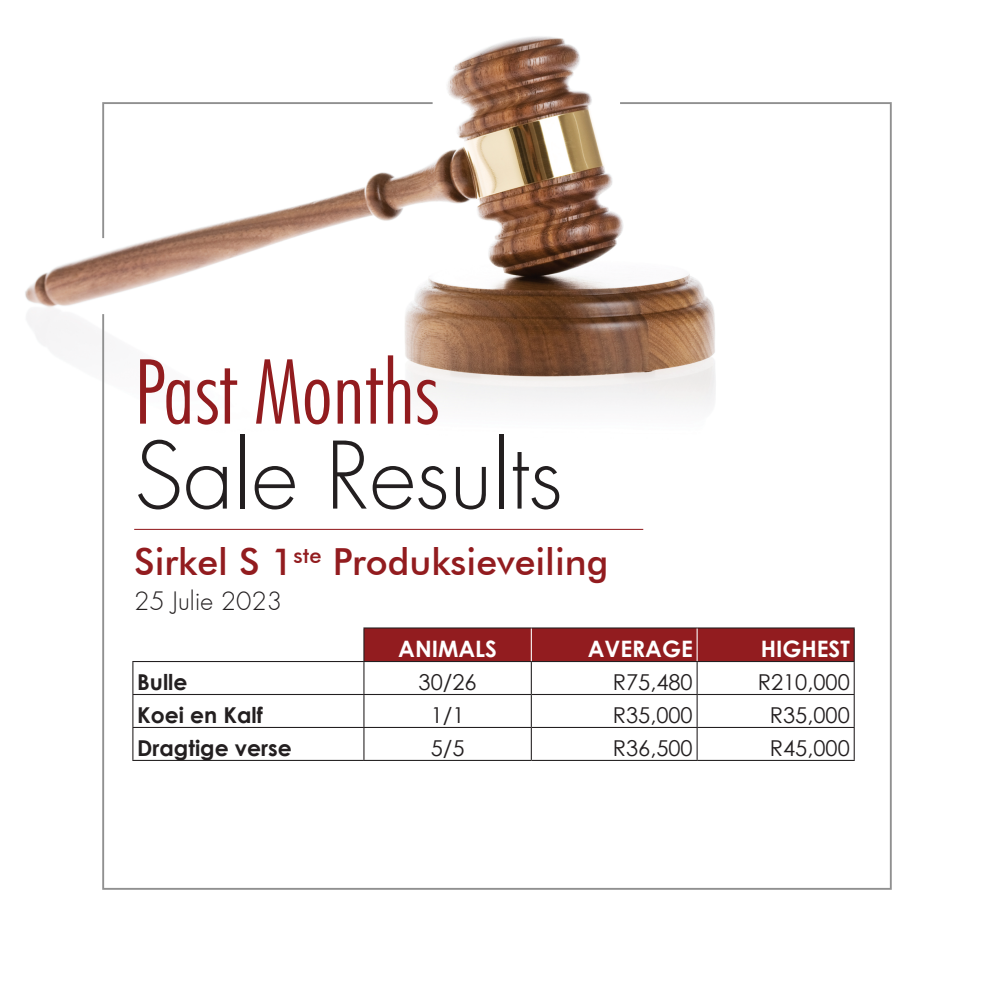
<style>
.page{position:relative;width:993px;height:993px;background:#fff}
.page>*{position:absolute;margin:0;border:0;box-sizing:border-box;transform-origin:0 0}
.t1{font:300 90.12px "Futura Std";color:#231f20}
.t2{font:300 condensed 90.12px "Futura BT";color:#921c1f}
.t3{font:500 37.27px "Futura BT";color:#921c1f}
.t4{font:300 24.76px "Futura";color:#231f20}
.t5{font:700 22.66px "Century Gothic";color:#fff}
.t6{font:21.88px "Century Gothic";color:#231f20}
.t7{font:700 21.88px "Century Gothic";color:#231f20}
</style>
<div class="page">
<img style="left:25px;top:36px;width:867px;height:854px">
<div style="left:364px;top:628px;width:489px;height:32px;background:#921c1f"></div>
<hr style="left:363px;top:627px;width:168px;height:1px;background:#231f20">
<hr style="left:363px;top:628px;width:1px;height:32px;background:#231f20">
<hr style="left:531px;top:627px;width:166px;height:1px;background:#231f20">
<hr style="left:697px;top:627px;width:157px;height:1px;background:#231f20">
<hr style="left:853px;top:628px;width:1px;height:32px;background:#231f20">
<hr style="left:132px;top:660px;width:232px;height:1px;background:#231f20">
<hr style="left:132px;top:661px;width:1px;height:32px;background:#231f20">
<hr style="left:364px;top:660px;width:167px;height:1px;background:#231f20">
<hr style="left:363px;top:661px;width:1px;height:32px;background:#231f20">
<hr style="left:531px;top:660px;width:166px;height:1px;background:#231f20">
<hr style="left:530px;top:661px;width:1px;height:32px;background:#231f20">
<hr style="left:697px;top:660px;width:157px;height:1px;background:#231f20">
<hr style="left:696px;top:661px;width:1px;height:32px;background:#231f20">
<hr style="left:853px;top:661px;width:1px;height:32px;background:#231f20">
<hr style="left:132px;top:693px;width:232px;height:1px;background:#231f20">
<hr style="left:132px;top:694px;width:1px;height:32px;background:#231f20">
<hr style="left:364px;top:693px;width:167px;height:1px;background:#231f20">
<hr style="left:363px;top:694px;width:1px;height:32px;background:#231f20">
<hr style="left:531px;top:693px;width:166px;height:1px;background:#231f20">
<hr style="left:530px;top:694px;width:1px;height:32px;background:#231f20">
<hr style="left:697px;top:693px;width:157px;height:1px;background:#231f20">
<hr style="left:696px;top:694px;width:1px;height:32px;background:#231f20">
<hr style="left:853px;top:694px;width:1px;height:32px;background:#231f20">
<hr style="left:132px;top:726px;width:232px;height:1px;background:#231f20">
<hr style="left:132px;top:727px;width:1px;height:32px;background:#231f20">
<hr style="left:364px;top:726px;width:167px;height:1px;background:#231f20">
<hr style="left:363px;top:727px;width:1px;height:32px;background:#231f20">
<hr style="left:531px;top:726px;width:166px;height:1px;background:#231f20">
<hr style="left:530px;top:727px;width:1px;height:32px;background:#231f20">
<hr style="left:697px;top:726px;width:157px;height:1px;background:#231f20">
<hr style="left:696px;top:727px;width:1px;height:32px;background:#231f20">
<hr style="left:853px;top:727px;width:1px;height:32px;background:#231f20">
<hr style="left:132px;top:759px;width:232px;height:1px;background:#231f20">
<hr style="left:364px;top:759px;width:167px;height:1px;background:#231f20">
<hr style="left:531px;top:759px;width:166px;height:1px;background:#231f20">
<hr style="left:697px;top:759px;width:157px;height:1px;background:#231f20">
<hr style="left:530px;top:628px;width:1px;height:32px;background:#fff">
<hr style="left:696px;top:628px;width:1px;height:32px;background:#fff">
<hr style="left:134px;top:528px;width:509px;height:1px;background:#921c1f">
<p class="t2" style="left:133px;top:336px;width:306px">Past Months</p>
<p class="t1" style="left:134px;top:421px;width:430px">Sale Results</p>
<p class="t3" style="left:134px;top:539px;width:475px">Sirkel S 1<sup>ste</sup> Produksieveiling</p>
<p class="t4" style="left:134px;top:585px;width:150px">25 Julie 2023</p>
<p class="t5" style="left:398px;top:631px;width:100px">ANIMALS</p>
<p class="t5" style="left:587px;top:631px;width:107px">AVERAGE</p>
<p class="t5" style="left:760px;top:631px;width:91px">HIGHEST</p>
<p class="t7" style="left:137px;top:665px;width:52px">Bulle</p>
<p class="t6" style="left:418px;top:668px;width:60px">30/26</p>
<p class="t6" style="left:612px;top:668px;width:81px">R75,480</p>
<p class="t6" style="left:757px;top:668px;width:94px">R210,000</p>
<p class="t7" style="left:137px;top:698px;width:127px">Koei en Kalf</p>
<p class="t6" style="left:430px;top:701px;width:35px">1/1</p>
<p class="t6" style="left:612px;top:701px;width:81px">R35,000</p>
<p class="t6" style="left:769px;top:701px;width:81px">R35,000</p>
<p class="t7" style="left:137px;top:731px;width:156px">Dragtige verse</p>
<p class="t6" style="left:430px;top:734px;width:35px">5/5</p>
<p class="t6" style="left:612px;top:734px;width:81px">R36,500</p>
<p class="t6" style="left:769px;top:734px;width:81px">R45,000</p>
</div>
